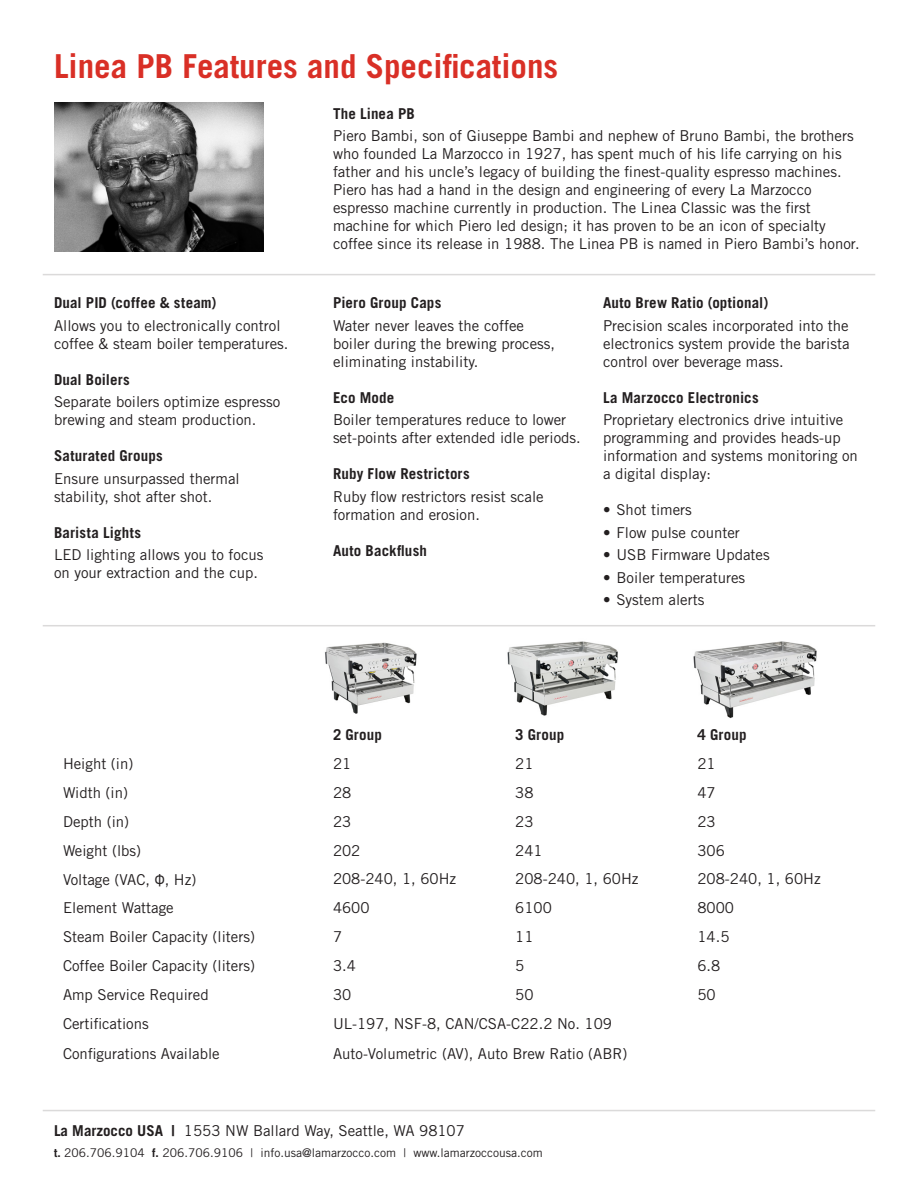
<style>
.page{position:relative;width:918px;height:1188px;background:#fff}
.page>*{position:absolute;margin:0;border:0;box-sizing:border-box;transform-origin:0 0}
.t1{font:700 33px "Trade Gothic LT Std";color:#d92f26}
.t2{font:15px/18px "Trade Gothic LT Std";color:#231f20}
.t3{font:700 15px "Trade Gothic LT Std";letter-spacing:.01em;color:#231f20}
.t4{font:12px "Trade Gothic LT Std";color:#231f20}
.s1{font-family:"Arial Narrow"}
.s2{font-weight:700}
</style>
<div class="page">
<hr style="left:43px;top:1110px;width:832px;height:1px;background:#dbdada">
<hr style="left:43px;top:625px;width:832px;height:1px;background:#dbdada">
<img style="left:325px;top:642px;width:92px;height:72px">
<img style="left:507px;top:641px;width:111px;height:75px">
<img style="left:693px;top:641px;width:124px;height:78px">
<hr style="left:43px;top:274px;width:832px;height:1px;background:#dbdada">
<img style="left:54px;top:102px;width:210px;height:150px">
<p class="t1" style="left:54px;top:46px;width:506px">Linea PB Features and Specifications</p>
<p class="t3" style="left:54px;top:294px;width:164px">Dual PID (coffee &amp; steam)</p>
<p class="t2" style="left:54px;top:316px;width:236px">Allows you to electronically control coffee &amp; steam boiler temperatures.</p>
<p class="t3" style="left:54px;top:370px;width:77px">Dual Boilers</p>
<p class="t2" style="left:54px;top:393px;width:228px">Separate boilers optimize espresso brewing and steam production.</p>
<p class="t3" style="left:54px;top:447px;width:110px">Saturated Groups</p>
<p class="t2" style="left:54px;top:469px;width:187px">Ensure unsurpassed thermal stability, shot after shot.</p>
<p class="t3" style="left:54px;top:523px;width:89px">Barista Lights</p>
<p class="t2" style="left:54px;top:546px;width:211px">LED lighting allows you to focus on your extraction and the cup.</p>
<p class="t3" style="left:333px;top:104px;width:83px">The Linea PB</p>
<p class="t2" style="left:333px;top:127px;width:528px">Piero Bambi, son of Giuseppe Bambi and nephew of Bruno Bambi, the brothers who founded La Marzocco in 1927, has spent much of his life carrying on his father and his uncle’s legacy of building the finest-quality espresso machines.<br>Piero has had a hand in the design and engineering of every La Marzocco espresso machine currently in production. The Linea Classic was the first machine for which Piero led design; it has proven to be an icon of specialty coffee since its release in 1988. The Linea PB is named in Piero Bambi’s honor.</p>
<p class="t3" style="left:333px;top:294px;width:110px">Piero Group Caps</p>
<p class="t2" style="left:333px;top:316px;width:224px">Water never leaves the coffee boiler during the brewing process, eliminating instability.</p>
<p class="t3" style="left:333px;top:388px;width:63px">Eco Mode</p>
<p class="t2" style="left:333px;top:411px;width:249px">Boiler temperatures reduce to lower set-points after extended idle periods.</p>
<p class="t3" style="left:333px;top:465px;width:138px">Ruby Flow Restrictors</p>
<p class="t2" style="left:333px;top:487px;width:212px">Ruby flow restrictors resist scale formation and erosion.</p>
<p class="t3" style="left:333px;top:541px;width:96px">Auto Backflush</p>
<p class="t3" style="left:603px;top:294px;width:167px">Auto Brew Ratio (optional)</p>
<p class="t2" style="left:603px;top:316px;width:248px;text-align:justify">Precision scales incorporated into the electronics system provide the barista control over beverage mass.</p>
<p class="t3" style="left:603px;top:388px;width:157px">La Marzocco Electronics</p>
<p class="t2" style="left:603px;top:411px;width:256px">Proprietary electronics drive intuitive programming and provides heads-up information and systems monitoring on a digital display:</p>
<p class="t2" style="left:603px;top:501px;width:90px">• Shot timers</p>
<p class="t2" style="left:603px;top:523px;width:138px">• Flow pulse counter</p>
<p class="t2" style="left:603px;top:546px;width:168px">• USB Firmware Updates</p>
<p class="t2" style="left:603px;top:568px;width:144px">• Boiler temperatures</p>
<p class="t2" style="left:603px;top:591px;width:103px">• System alerts</p>
<p class="t3" style="left:333px;top:726px;width:51px">2 Group</p>
<p class="t3" style="left:515px;top:726px;width:51px">3 Group</p>
<p class="t3" style="left:698px;top:726px;width:51px">4 Group</p>
<p class="t2" style="left:63px;top:755px;width:72px">Height (in)</p>
<p class="t2" style="left:333px;top:755px;width:20px">21</p>
<p class="t2" style="left:515px;top:755px;width:20px">21</p>
<p class="t2" style="left:698px;top:755px;width:20px">21</p>
<p class="t2" style="left:63px;top:783px;width:67px">Width (in)</p>
<p class="t2" style="left:333px;top:783px;width:20px">28</p>
<p class="t2" style="left:515px;top:783px;width:20px">38</p>
<p class="t2" style="left:698px;top:783px;width:20px">47</p>
<p class="t2" style="left:63px;top:812px;width:68px">Depth (in)</p>
<p class="t2" style="left:333px;top:812px;width:20px">23</p>
<p class="t2" style="left:515px;top:812px;width:20px">23</p>
<p class="t2" style="left:698px;top:812px;width:20px">23</p>
<p class="t2" style="left:63px;top:841px;width:80px">Weight (lbs)</p>
<p class="t2" style="left:333px;top:841px;width:29px">202</p>
<p class="t2" style="left:515px;top:841px;width:29px">241</p>
<p class="t2" style="left:698px;top:841px;width:29px">306</p>
<p class="t2" style="left:63px;top:870px;width:135px">Voltage (VAC, <span class="s1">Φ</span>, Hz)</p>
<p class="t2" style="left:333px;top:870px;width:125px">208-240, 1, 60Hz</p>
<p class="t2" style="left:515px;top:870px;width:125px">208-240, 1, 60Hz</p>
<p class="t2" style="left:698px;top:870px;width:125px">208-240, 1, 60Hz</p>
<p class="t2" style="left:63px;top:899px;width:112px">Element Wattage</p>
<p class="t2" style="left:333px;top:899px;width:38px">4600</p>
<p class="t2" style="left:515px;top:899px;width:38px">6100</p>
<p class="t2" style="left:698px;top:899px;width:38px">8000</p>
<p class="t2" style="left:63px;top:928px;width:194px">Steam Boiler Capacity (liters)</p>
<p class="t2" style="left:333px;top:928px;width:11px">7</p>
<p class="t2" style="left:515px;top:928px;width:20px">11</p>
<p class="t2" style="left:698px;top:928px;width:34px">14.5</p>
<p class="t2" style="left:63px;top:956px;width:194px">Coffee Boiler Capacity (liters)</p>
<p class="t2" style="left:333px;top:956px;width:24px">3.4</p>
<p class="t2" style="left:515px;top:956px;width:11px">5</p>
<p class="t2" style="left:698px;top:956px;width:24px">6.8</p>
<p class="t2" style="left:63px;top:985px;width:147px">Amp Service Required</p>
<p class="t2" style="left:333px;top:985px;width:20px">30</p>
<p class="t2" style="left:515px;top:985px;width:20px">50</p>
<p class="t2" style="left:698px;top:985px;width:20px">50</p>
<p class="t2" style="left:63px;top:1015px;width:87px">Certifications</p>
<p class="t2" style="left:333px;top:1015px;width:281px">UL-197, NSF-8, CAN/CSA-C22.2 No. 109</p>
<p class="t2" style="left:63px;top:1044px;width:158px">Configurations Available</p>
<p class="t2" style="left:333px;top:1044px;width:296px">Auto-Volumetric (AV), Auto Brew Ratio (ABR)</p>
<p class="t2" style="left:54px;top:1121px;width:412px"><span class="s2">La Marzocco USA |</span> 1553 NW Ballard Way, Seattle, WA 98107</p>
<p class="t4" style="left:54px;top:1145px;width:490px"><span class="s2">t.</span> 206.706.9104 <span class="s2">f.</span> 206.706.9106 | info.usa@lamarzocco.com | www.lamarzoccousa.com</p>
</div>
